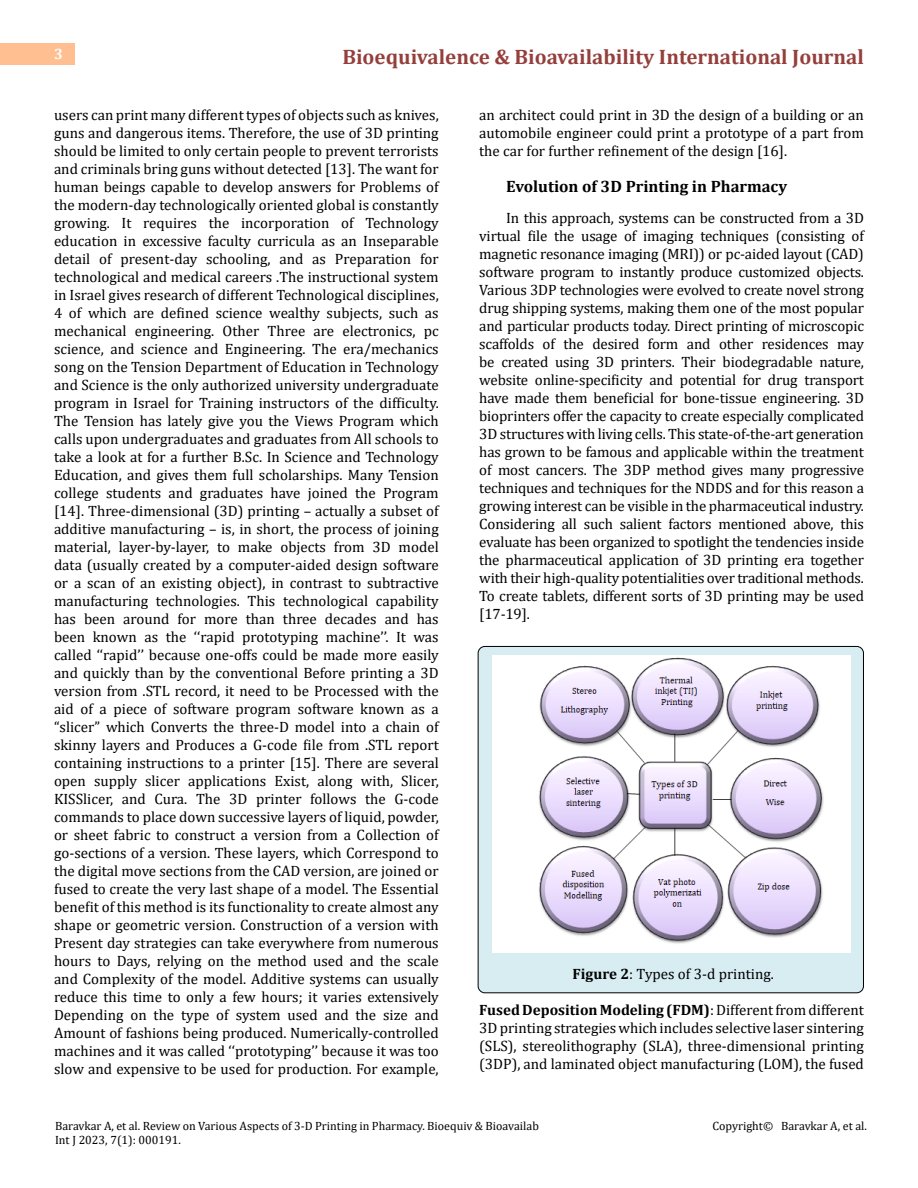
<style>
.page{position:relative;width:918px;height:1188px;background:#fff}
.page>*{position:absolute;margin:0;border:0;box-sizing:border-box;transform-origin:0 0}
.t1{font:700 21px "Cambria";color:#953f3c}
.t2{font:700 16.5px "Cambria";color:#000}
.t3{font:15px/18px "Cambria";color:#000;text-align:justify}
.t4{font:700 15px "Cambria";color:#fff}
.t5{font:12px/14.4px "Cambria";color:#000}
.s1{font-weight:700}
</style>
<div class="page">
<div style="left:0;top:43px;width:75px;height:21px;background:#ffbf91"></div>
<div style="left:478px;top:646px;width:385px;height:347px;background:#d8edf2;border-radius:7px"></div>
<div style="left:478px;top:646px;width:386px;height:347px;border:1px solid #000;border-radius:7px"></div>
<img style="left:492px;top:655px;width:359px;height:298px">
<p class="t4" style="left:54px;top:44px;width:10px">3</p>
<h1 class="t1" style="left:342px;top:42px;width:523px">Bioequivalence &amp; Bioavailability International Journal</h1>
<p class="t3" style="left:54px;top:105px;width:386px">users can print many different types of objects such as knives, guns and dangerous items. Therefore, the use of 3D printing should be limited to only certain people to prevent terrorists and criminals bring guns without detected [13]. The want for human beings capable to develop answers for Problems of the modern-day technologically oriented global is constantly growing. It requires the incorporation of Technology education in excessive faculty curricula as an Inseparable detail of present-day schooling, and as Preparation for technological and medical careers .The instructional system in Israel gives research of different Technological disciplines, 4 of which are defined science wealthy subjects, such as mechanical engineering. Other Three are electronics, pc science, and science and Engineering. The era/mechanics song on the Tension Department of Education in Technology and Science is the only authorized university undergraduate program in Israel for Training instructors of the difficulty.<br>The Tension has lately give you the Views Program which calls upon undergraduates and graduates from All schools to take a look at for a further B.Sc. In Science and Technology Education, and gives them full scholarships. Many Tension college students and graduates have joined the Program [14]. Three-dimensional (3D) printing – actually a subset of additive manufacturing – is, in short, the process of joining material, layer-by-layer, to make objects from 3D model data (usually created by a computer-aided design software or a scan of an existing object), in contrast to subtractive manufacturing technologies. This technological capability has been around for more than three decades and has been known as the ‘‘rapid prototyping machine’’. It was called ‘‘rapid’’ because one-offs could be made more easily and quickly than by the conventional Before printing a 3D version from .STL record, it need to be Processed with the aid of a piece of software program software known as a “slicer” which Converts the three-D model into a chain of skinny layers and Produces a G-code file from .STL report containing instructions to a printer [15]. There are several open supply slicer applications Exist, along with, Slicer, KISSlicer, and Cura. The 3D printer follows the G-code commands to place down successive layers of liquid, powder, or sheet fabric to construct a version from a Collection of go-sections of a version. These layers, which Correspond to the digital move sections from the CAD version, are joined or fused to create the very last shape of a model. The Essential benefit of this method is its functionality to create almost any shape or geometric version. Construction of a version with Present day strategies can take everywhere from numerous hours to Days, relying on the method used and the scale and Complexity of the model. Additive systems can usually reduce this time to only a few hours; it varies extensively Depending on the type of system used and the size and Amount of fashions being produced. Numerically-controlled machines and it was called ‘‘prototyping’’ because it was too slow and expensive to be used for production. For example,</p>
<p class="t3" style="left:479px;top:105px;width:386px">an architect could print in 3D the design of a building or an automobile engineer could print a prototype of a part from the car for further refinement of the design [16].</p>
<p class="t2" style="left:506px;top:174px;width:282px">Evolution of 3D Printing in Pharmacy</p>
<p class="t3" style="left:479px;top:209px;width:386px;text-indent:27px">In this approach, systems can be constructed from a 3D virtual file the usage of imaging techniques (consisting of magnetic resonance imaging (MRI)) or pc-aided layout (CAD) software program to instantly produce customized objects.<br>Various 3DP technologies were evolved to create novel strong drug shipping systems, making them one of the most popular and particular products today. Direct printing of microscopic scaffolds of the desired form and other residences may be created using 3D printers. Their biodegradable nature, website online-specificity and potential for drug transport have made them beneficial for bone-tissue engineering. 3D bioprinters offer the capacity to create especially complicated 3D structures with living cells. This state-of-the-art generation has grown to be famous and applicable within the treatment of most cancers. The 3DP method gives many progressive techniques and techniques for the NDDS and for this reason a growing interest can be visible in the pharmaceutical industry.<br>Considering all such salient factors mentioned above, this evaluate has been organized to spotlight the tendencies inside the pharmaceutical application of 3D printing era together with their high-quality potentialities over traditional methods.<br>To create tablets, different sorts of 3D printing may be used [17-19].</p>
<p class="t3" style="left:573px;top:965px;width:203px"><span class="s1">Figure 2</span>: Types of 3-d printing.</p>
<p class="t3" style="left:479px;top:1001px;width:386px"><span class="s1">Fused Deposition Modeling (FDM)</span>: Different from different 3D printing strategies which includes selective laser sintering (SLS), stereolithography (SLA), three-dimensional printing (3DP), and laminated object manufacturing (LOM), the fused</p>
<p class="t5" style="left:55px;top:1118px;width:485px">Baravkar A, et al. Review on Various Aspects of 3-D Printing in Pharmacy. Bioequiv &amp; Bioavailab<br>Int J 2023, 7(1): 000191.</p>
<p class="t5" style="left:713px;top:1118px;width:156px">Copyright© Baravkar A, et al.</p>
</div>
